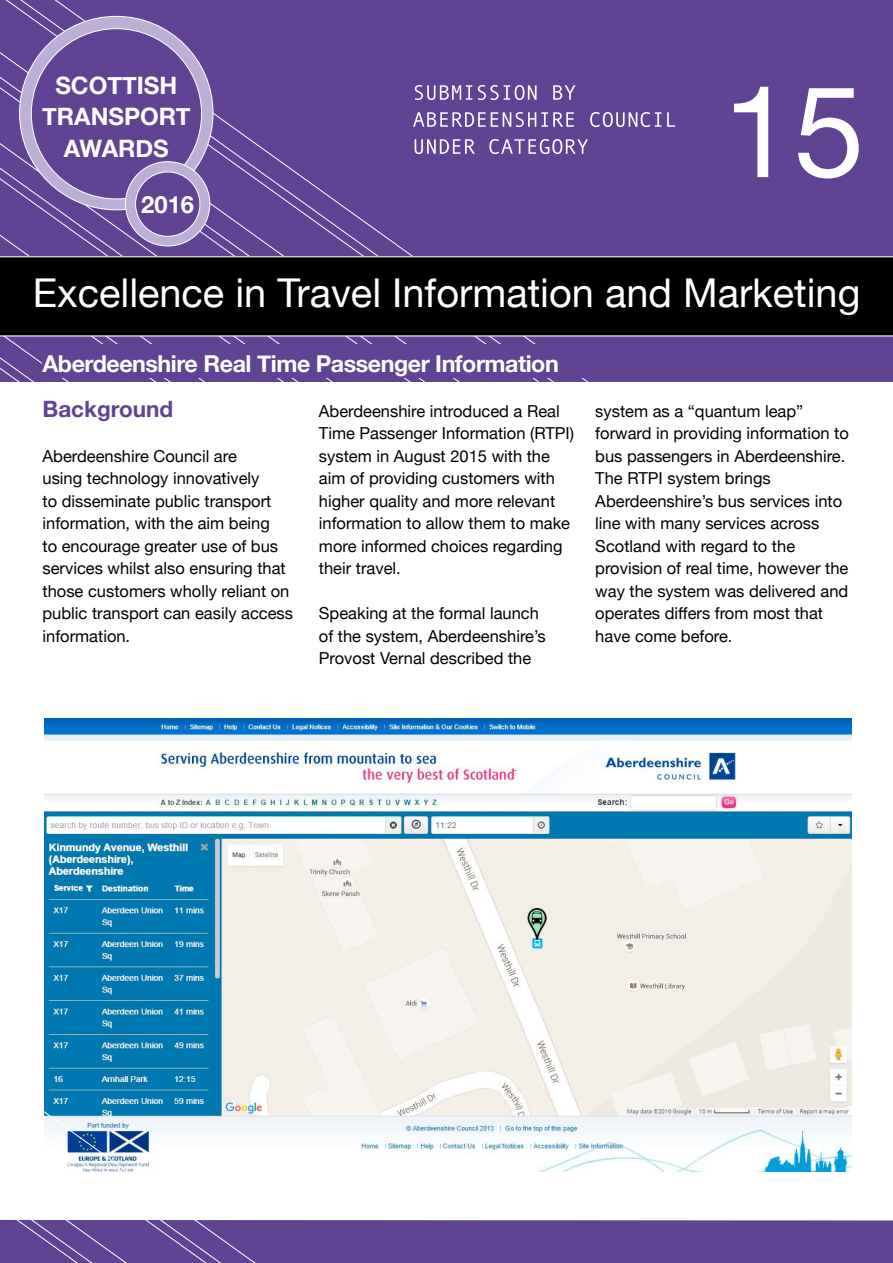
<style>
.page{position:relative;width:893px;height:1263px;background:#fff}
.page>*{position:absolute;margin:0;border:0;box-sizing:border-box;transform-origin:0 0}
.t1{font:127.5px "Helvetica Neue";color:#fff}
.t2{font:39.75px "Helvetica Neue";color:#fff}
.t3{font:700 24px/31.5px "Helvetica Neue";color:#fff;text-align:center}
.t4{font:700 23.7px "Helvetica Neue";color:#fff}
.t5{font:700 23.25px "Helvetica Neue";letter-spacing:-.02em;color:#fff}
.t6{font:700 22.5px "Helvetica Neue";color:#614394}
.t7{font:16.5px/22.5px "Helvetica Neue";color:#000}
</style>
<div class="page">
<img style="left:45px;top:718px;width:806px;height:167px">
<div style="left:0;top:0;width:893px;height:382px;background:#614394"></div>
<svg style="left:21px;top:11px;width:341px;height:371px"></svg>
<svg style="left:0;top:39px;width:308px;height:343px"></svg>
<svg style="left:0;top:55px;width:296px;height:327px"></svg>
<svg style="left:0;top:92px;width:245px;height:290px"></svg>
<svg style="left:0;top:107px;width:233px;height:275px"></svg>
<div style="left:20px;top:16px;width:193px;height:194px;background:#bcb0d7;border-radius:50%"></div>
<div style="left:31px;top:29px;width:171px;height:170px;background:#614394;border-radius:50%"></div>
<div style="left:126px;top:162px;width:84px;height:84px;background:#bcb0d7;border-radius:50%"></div>
<div style="left:136px;top:172px;width:64px;height:64px;background:#614394;border-radius:50%"></div>
<div style="left:135px;top:172px;width:65px;height:64px;border:1px solid #fff;border-radius:50%"></div>
<div style="left:0;top:256px;width:893px;height:80px;background:#000"></div>
<svg style="left:44px;top:857px;width:226px;height:28px"></svg>
<svg style="left:44px;top:870px;width:116px;height:15px"></svg>
<svg style="left:0;top:885px;width:893px;height:378px"></svg>
<div style="left:43px;top:344px;width:850px;height:34px;background:#614394"></div>
<svg style="left:415px;top:139px;width:173px;height:15px"></svg>
<svg style="left:413px;top:112px;width:262px;height:15px"></svg>
<svg style="left:415px;top:85px;width:160px;height:15px"></svg>
<h3 class="t3" style="left:42px;top:70px;width:150px">SCOTTISH<br>TRANSPORT<br>AWARDS</h3>
<h3 class="t4" style="left:141px;top:186px;width:54px">2016</h3>
<h1 class="t1" style="left:723px;top:40px;width:143px">15</h1>
<h2 class="t2" style="left:33px;top:265px;width:829px">Excellence in Travel Information and Marketing</h2>
<h3 class="t5" style="left:43px;top:345px;width:518px">Aberdeenshire Real Time Passenger Information</h3>
<p class="t7" style="left:319px;top:400px;width:257px">Aberdeenshire introduced a Real<br>Time Passenger Information (RTPI) system in August 2015 with the aim of providing customers with higher quality and more relevant information to allow them to make more informed choices regarding their travel.</p>
<p class="t7" style="left:319px;top:603px;width:228px">Speaking at the formal launch of the system, Aberdeenshire’s<br>Provost Vernal described the</p>
<h3 class="t6" style="left:43px;top:391px;width:132px">Background</h3>
<p class="t7" style="left:43px;top:445px;width:252px">Aberdeenshire Council are<br>using technology innovatively<br>to disseminate public transport information, with the aim being<br>to encourage greater use of bus services whilst also ensuring that those customers wholly reliant on public transport can easily access information.</p>
<p class="t7" style="left:595px;top:400px;width:255px">system as a “quantum leap” forward in providing information to bus passengers in Aberdeenshire.<br>The RTPI system brings<br>Aberdeenshire’s bus services into line with many services across<br>Scotland with regard to the provision of real time, however the way the system was delivered and operates differs from most that have come before.</p>
</div>
